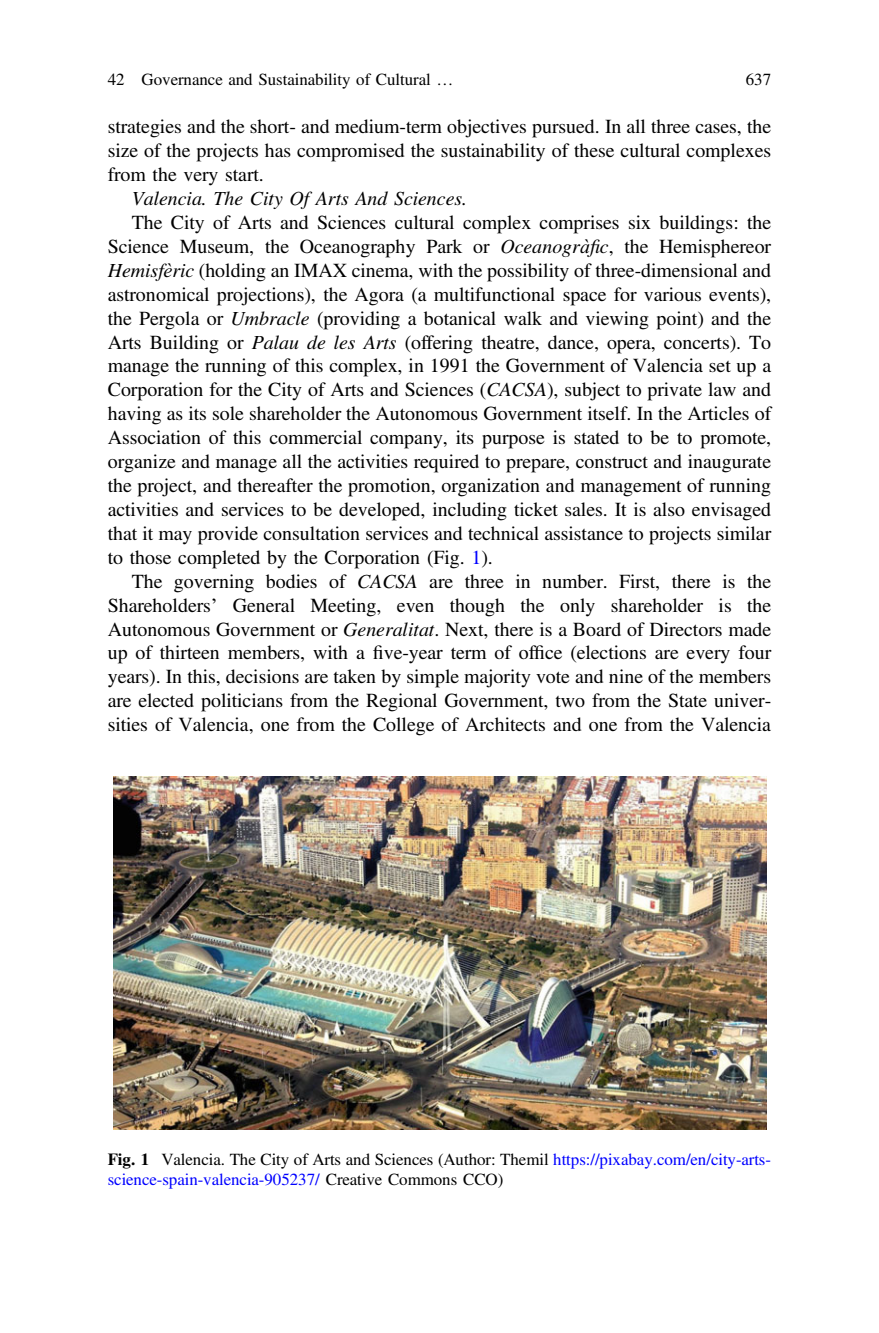
<style>
.page{position:relative;width:879px;height:1333px;background:#fff}
.page>*{position:absolute;margin:0;border:0;box-sizing:border-box;transform-origin:0 0}
.t1{font:20px/24px "Rkcptk Ptclkk Byndkn Adv TT5 ada 87 cc";color:#000;text-align:justify}
.t2{font:20px "Jrphjq Frmjfk Hwdpnm Adv T Tf 2 e 4 df 62.I";color:#000}
.t3{font:17px/20px "Rkcptk Ptclkk Byndkn Adv TT5 ada 87 cc";color:#000}
.s1{font-family:"Cjymhk Ksmplk Cdwxrj Adv TT3713 a 231"}
.s2{font-family:"Jrphjq Frmjfk Hwdpnm Adv T Tf 2 e 4 df 62.I"}
.s3{font-family:"Gsjqfh Dtprqj Rvxmtn Adv T Tc 6 ee 16 d 2.I"}
.s4{font-family:"Knkryk Wycrff Thnxdj Adv T Tf 2 e 4 df 62.I+fb"}
.s5{color:#00f}
.s6{font-family:"Dnxrjs Dytnjm Pkwxff Adv TT5 ada 87 cc+fb"}
.s7{font-family:"Xnvcwp Lpnxws Rlvdjn Adv T Teeee 58 d 9.B"}
</style>
<div class="page">
<img style="left:113px;top:776px;width:653px;height:353px">
<p class="t3" style="left:108px;top:71px;width:347px">42 Governance and Sustainability of Cultural <span class="s1">…</span></p>
<p class="t3" style="left:746px;top:71px;width:27px">637</p>
<p class="t1" style="left:108px;top:116px;width:665px">strategies and the short- and medium-term objectives pursued. In all three cases, the size of the projects has compromised the sustainability of these cultural complexes from the very start.</p>
<p class="t2" style="left:132px;top:191px;width:337px">Valencia. The City Of Arts And Sciences.</p>
<p class="t1" style="left:108px;top:212px;width:665px;text-indent:24px">The City of Arts and Sciences cultural complex comprises six buildings: the Science Museum, the Oceanography Park or <span class="s2">Oceanogr</span><span class="s3">à</span><span class="s4">fi</span><span class="s2">c</span>, the Hemisphereor <span class="s2">Hemisf</span><span class="s3">è</span><span class="s2">ric</span> (holding an IMAX cinema, with the possibility of three-dimensional and astronomical projections), the Agora (a multifunctional space for various events), the Pergola or <span class="s2">Umbracle</span> (providing a botanical walk and viewing point) and the Arts Building or <span class="s2">Palau de les Arts</span> (offering theatre, dance, opera, concerts). To manage the running of this complex, in 1991 the Government of Valencia set up a Corporation for the City of Arts and Sciences (<span class="s2">CACSA</span>), subject to private law and having as its sole shareholder the Autonomous Government itself. In the Articles of Association of this commercial company, its purpose is stated to be to promote, organize and manage all the activities required to prepare, construct and inaugurate the project, and thereafter the promotion, organization and management of running activities and services to be developed, including ticket sales. It is also envisaged that it may provide consultation services and technical assistance to projects similar to those completed by the Corporation (Fig. <span class="s5">1</span>).</p>
<p class="t1" style="left:108px;top:571px;width:665px;text-indent:24px">The governing bodies of <span class="s2">CACSA</span> are three in number. First, there is the Shareholders<span class="s1">’</span> General Meeting, even though the only shareholder is the Autonomous Government or <span class="s2">Generalitat</span>. Next, there is a Board of Directors made up of thirteen members, with a <span class="s6">fi</span>ve-year term of of<span class="s6">fi</span>ce (elections are every four years). In this, decisions are taken by simple majority vote and nine of the members are elected politicians from the Regional Government, two from the State univer&shy;sities of Valencia, one from the College of Architects and one from the Valencia</p>
<p class="t3" style="left:108px;top:1150px;width:664px"><span class="s7">Fig. 1</span> Valencia. The City of Arts and Sciences (Author: Themil <span class="s5">https://pixabay.com/en/city-arts&shy;science-spain-valencia-905237/</span> Creative Commons CCO)</p>
</div>
